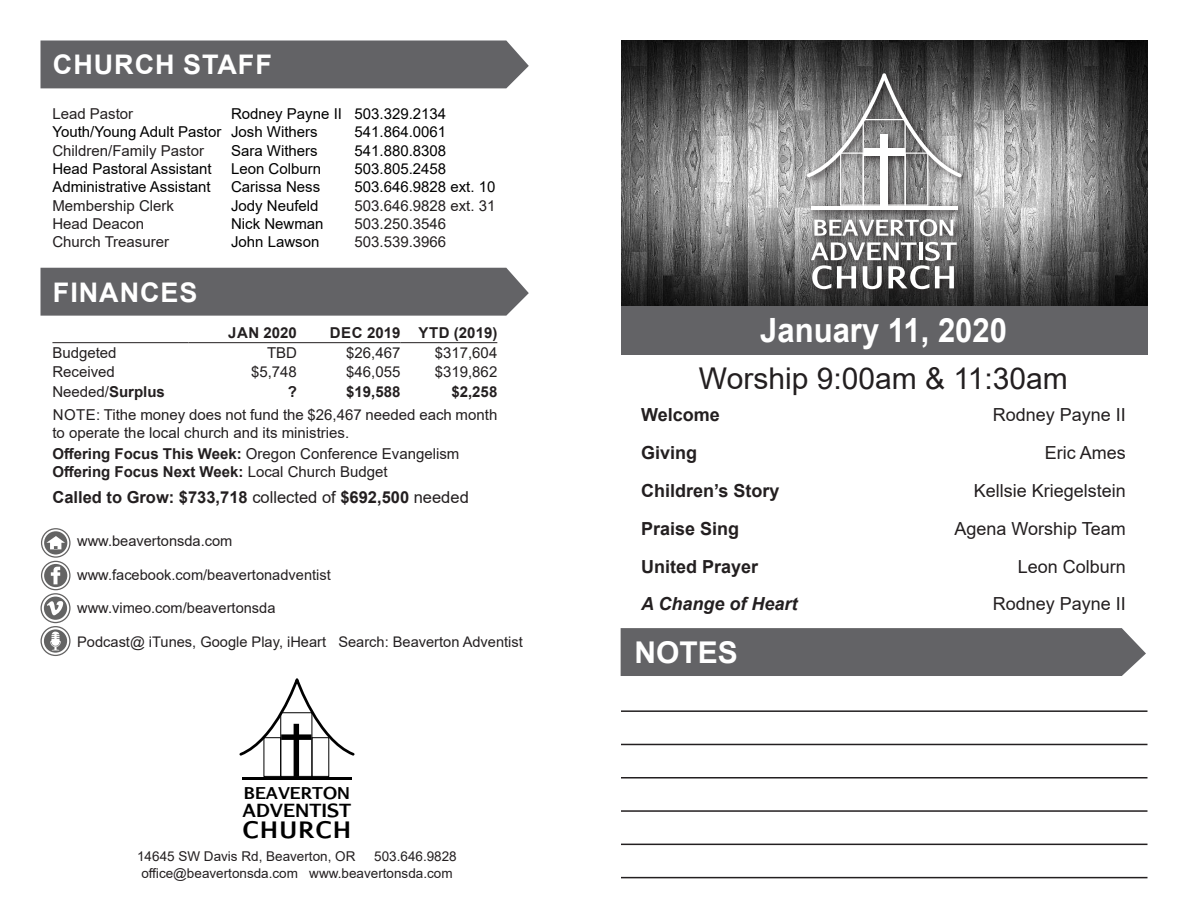
<style>
.page{position:relative;width:1188px;height:918px;background:#fff}
.page>*{position:absolute;margin:0;border:0;box-sizing:border-box;transform-origin:0 0}
.t1{font:700 33.45px "Arial";color:#fff;scale:.93 1}
.t2{font:30px "Arial";color:#231f20}
.t3{font:700 30px "Arial";color:#fff}
.t4{font:700 27px "Arial";letter-spacing:.035em;color:#fff}
.t5{font:700 22.8px "Aurulent Sans";letter-spacing:.06em;color:#000}
.t6{font:700 18.3px "Aurulent Sans";color:#000}
.t7{font:18px "Arial";color:#231f20}
.t8{font:700 18px "Arial";color:#231f20}
.t9{font:italic 700 18px "Arial";color:#231f20}
.t10{font:700 16.5px "Arial";color:#231f20}
.t11{font:700 16.35px "Aurulent Sans";color:#000}
.t12{font:15px/18px "Arial";color:#231f20}
.t13{font:15px "Arial";color:#000}
.t14{font:700 15px "Arial";color:#231f20}
.t15{font:14.7px "Arial";color:#231f20}
.t16{font:13.5px "Arial";color:#231f20}
.s1{font-weight:700}
.s2{font-weight:400}
</style>
<div class="page">
<div style="left:294px;top:724px;width:5px;height:53px;background:#000"></div>
<div style="left:280px;top:712px;width:32px;height:65px;border:1px solid #000"></div>
<div style="left:312px;top:737px;width:17px;height:40px;border:1px solid #000"></div>
<hr style="left:243px;top:777px;width:109px;height:3px;background:#000">
<div style="left:263px;top:737px;width:18px;height:40px;border:1px solid #000"></div>
<svg style="left:239px;top:680px;width:116px;height:78px"></svg>
<hr style="left:52px;top:342px;width:137px;height:1px;background:#231f20">
<hr style="left:189px;top:342px;width:108px;height:1px;background:#231f20">
<hr style="left:297px;top:342px;width:103px;height:1px;background:#231f20">
<hr style="left:400px;top:342px;width:97px;height:1px;background:#231f20">
<img style="left:621px;top:40px;width:527px;height:266px">
<div style="left:802px;top:68px;width:169px;height:231px;background:#231f20;opacity:.9"></div>
<hr style="left:811px;top:206px;width:146px;height:4px;background:#fff">
<svg style="left:807px;top:73px;width:155px;height:133px;background:#929292"></svg>
<svg style="left:814px;top:219px;width:139px;height:17px"></svg>
<svg style="left:811px;top:242px;width:146px;height:47px"></svg>
<hr style="left:621px;top:710px;width:527px;height:2px;background:#231f20">
<hr style="left:621px;top:744px;width:527px;height:1px;background:#231f20">
<hr style="left:621px;top:777px;width:527px;height:2px;background:#231f20">
<hr style="left:621px;top:810px;width:527px;height:2px;background:#231f20">
<hr style="left:621px;top:844px;width:527px;height:1px;background:#231f20">
<hr style="left:621px;top:877px;width:527px;height:1px;background:#231f20">
<div style="left:621px;top:628px;width:525px;height:48px;background:#636366"></div>
<div style="left:40px;top:40px;width:489px;height:48px;background:#636366"></div>
<div style="left:40px;top:268px;width:489px;height:48px;background:#636366"></div>
<div style="left:621px;top:306px;width:527px;height:48px;background:#636366"></div>
<div style="left:44px;top:597px;width:23px;height:23px;background:#646464;border-radius:50%"></div>
<svg style="left:44px;top:629px;width:23px;height:24px"></svg>
<div style="left:41px;top:593px;width:30px;height:30px;border:1px solid #646363;border-radius:50%"></div>
<div style="left:41px;top:626px;width:30px;height:30px;border:1px solid #646363;border-radius:50%"></div>
<svg style="left:44px;top:531px;width:23px;height:24px"></svg>
<svg style="left:46px;top:536px;width:19px;height:14px"></svg>
<div style="left:41px;top:528px;width:30px;height:30px;border:1px solid #646363;border-radius:50%"></div>
<div style="left:44px;top:564px;width:23px;height:23px;background:#646464;border-radius:50%"></div>
<div style="left:41px;top:561px;width:30px;height:29px;border:1px solid #646363;border-radius:50%"></div>
<svg style="left:51px;top:567px;width:9px;height:17px"></svg>
<svg style="left:47px;top:601px;width:17px;height:14px"></svg>
<svg style="left:50px;top:632px;width:11px;height:18px"></svg>
<p class="t4" style="left:53px;top:46px;width:220px">CHURCH STAFF</p>
<p class="t12" style="left:52px;top:105px;width:82px">Lead Pastor</p>
<p class="t13" style="left:231px;top:103px;width:112px">Rodney Payne II</p>
<p class="t13" style="left:355px;top:103px;width:93px">503.329.2134</p>
<p class="t13" style="left:52px;top:122px;width:171px">Youth/Young Adult Pastor</p>
<p class="t13" style="left:231px;top:122px;width:88px">Josh Withers</p>
<p class="t13" style="left:355px;top:122px;width:93px">541.864.0061</p>
<p class="t12" style="left:52px;top:141px;width:153px">Children/Family Pastor</p>
<p class="t13" style="left:231px;top:140px;width:88px">Sara Withers</p>
<p class="t13" style="left:355px;top:140px;width:93px">541.880.8308</p>
<p class="t13" style="left:52px;top:158px;width:161px">Head Pastoral Assistant</p>
<p class="t13" style="left:231px;top:158px;width:92px">Leon Colburn</p>
<p class="t13" style="left:355px;top:158px;width:93px">503.805.2458</p>
<p class="t13" style="left:52px;top:177px;width:160px">Administrative Assistant</p>
<p class="t13" style="left:231px;top:177px;width:91px">Carissa Ness</p>
<p class="t13" style="left:355px;top:177px;width:142px">503.646.9828 ext. 10</p>
<p class="t12" style="left:52px;top:196px;width:123px">Membership Clerk</p>
<p class="t13" style="left:231px;top:195px;width:89px">Jody Neufeld</p>
<p class="t12" style="left:355px;top:196px;width:142px">503.646.9828 ext. 31</p>
<p class="t12" style="left:52px;top:215px;width:93px">Head Deacon</p>
<p class="t13" style="left:231px;top:214px;width:94px">Nick Newman</p>
<p class="t12" style="left:355px;top:215px;width:93px">503.250.3546</p>
<p class="t12" style="left:52px;top:233px;width:118px">Church Treasurer</p>
<p class="t13" style="left:231px;top:232px;width:90px">John Lawson</p>
<p class="t12" style="left:355px;top:233px;width:93px">503.539.3966</p>
<p class="t4" style="left:53px;top:273px;width:146px">FINANCES</p>
<p class="t14" style="left:228px;top:322px;width:70px">JAN 2020</p>
<p class="t14" style="left:330px;top:322px;width:72px">DEC 2019</p>
<p class="t14" style="left:419px;top:322px;width:80px">YTD (2019)</p>
<p class="t12" style="left:52px;top:344px;width:66px">Budgeted</p>
<p class="t12" style="left:267px;top:344px;width:31px">TBD</p>
<p class="t12" style="left:346px;top:344px;width:56px">$26,467</p>
<p class="t12" style="left:435px;top:344px;width:64px">$317,604</p>
<p class="t12" style="left:52px;top:363px;width:64px">Received</p>
<p class="t12" style="left:251px;top:363px;width:47px">$5,748</p>
<p class="t12" style="left:346px;top:363px;width:56px">$46,055</p>
<p class="t12" style="left:435px;top:363px;width:64px">$319,862</p>
<p class="t12" style="left:52px;top:382px;width:114px">Needed/<span class="s1">Surplus</span></p>
<p class="t14" style="left:288px;top:381px;width:11px">?</p>
<p class="t14" style="left:346px;top:381px;width:56px">$19,588</p>
<p class="t14" style="left:451px;top:381px;width:47px">$2,258</p>
<p class="t12" style="left:52px;top:406px;width:446px">NOTE: Tithe money does not fund the $26,467 needed each month to operate the local church and its ministries.</p>
<p class="t12" style="left:52px;top:444px;width:408px"><span class="s1">Offering Focus This Week:</span> Oregon Conference Evangelism</p>
<p class="t14" style="left:52px;top:461px;width:337px">Offering Focus Next Week: <span class="s2">Local Church Budget</span></p>
<p class="t10" style="left:52px;top:486px;width:418px">Called to Grow: $733,718 <span class="s2">collected of</span> $692,500 <span class="s2">needed</span></p>
<p class="t15" style="left:77px;top:531px;width:157px">www.beavertonsda.com</p>
<p class="t15" style="left:77px;top:565px;width:255px">www.facebook.com/beavertonadventist</p>
<p class="t15" style="left:77px;top:598px;width:200px">www.vimeo.com/beavertonsda</p>
<p class="t15" style="left:77px;top:632px;width:447px">Podcast@ iTunes, Google Play, iHeart Search: Beaverton Adventist</p>
<p class="t11" style="left:244px;top:781px;width:108px">BEAVERTON</p>
<p class="t6" style="left:243px;top:797px;width:110px">ADVENTIST</p>
<p class="t5" style="left:243px;top:813px;width:110px">CHURCH</p>
<p class="t16" style="left:137px;top:847px;width:220px">14645 SW Davis Rd, Beaverton, OR</p>
<p class="t16" style="left:374px;top:847px;width:84px">503.646.9828</p>
<p class="t16" style="left:141px;top:864px;width:313px">office@beavertonsda.com www.beavertonsda.com</p>
<p class="t1" style="left:760px;top:306px;width:267px">January 11, 2020</p>
<p class="t2" style="left:699px;top:358px;width:371px">Worship 9:00am &amp; 11:30am</p>
<p class="t8" style="left:641px;top:402px;width:80px">Welcome</p>
<p class="t7" style="left:993px;top:403px;width:135px">Rodney Payne II</p>
<p class="t8" style="left:641px;top:440px;width:58px">Giving</p>
<p class="t7" style="left:1045px;top:440px;width:83px">Eric Ames</p>
<p class="t8" style="left:641px;top:478px;width:140px">Children’s Story</p>
<p class="t7" style="left:974px;top:478px;width:154px">Kellsie Kriegelstein</p>
<p class="t8" style="left:641px;top:516px;width:100px">Praise Sing</p>
<p class="t7" style="left:954px;top:516px;width:173px">Agena Worship Team</p>
<p class="t8" style="left:641px;top:554px;width:119px">United Prayer</p>
<p class="t7" style="left:1018px;top:554px;width:110px">Leon Colburn</p>
<p class="t9" style="left:641px;top:592px;width:158px">A Change of Heart</p>
<p class="t7" style="left:993px;top:592px;width:135px">Rodney Payne II</p>
<p class="t3" style="left:635px;top:631px;width:105px">NOTES</p>
</div>
